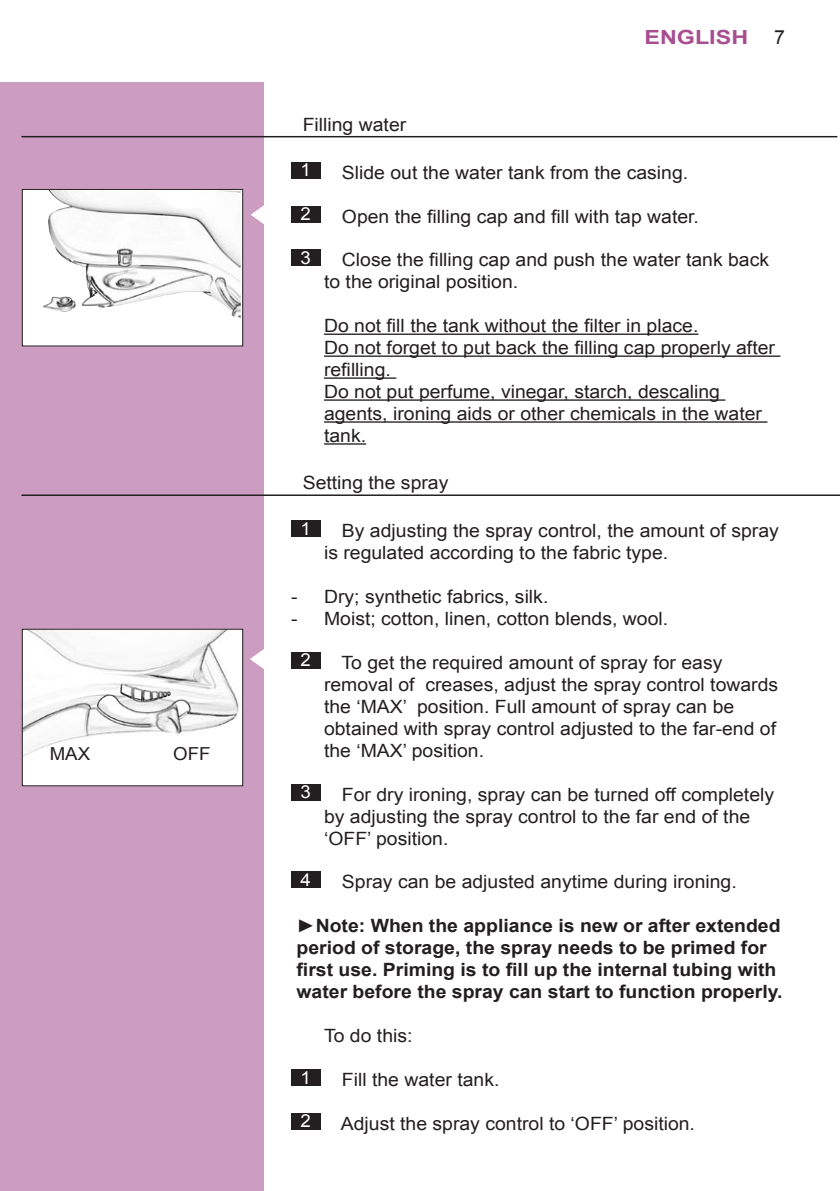
<style>
.page{position:relative;width:840px;height:1191px;background:#fff}
.page>*{position:absolute;margin:0;border:0;box-sizing:border-box;transform-origin:0 0}
.t1{font:700 19.4px "Arial";color:#a84d90;scale:1.2 1}
.t2{font:19.4px "Arial";color:#231f20}
.t3{font:18.2px/22px "Arial";color:#231f20;scale:1.06 1}
.t4{font:700 18.2px/22px "Arial";color:#231f20;scale:1.06 1}
.t5{font:18px "Arial";color:#fff;scale:1.04 1}
.t6{font:18px "Arial";color:#231f20;scale:1.04 1}
</style>
<div class="page">
<div style="left:0;top:83px;width:264px;height:1108px;background:#cc9cc1"></div>
<hr style="left:21px;top:136px;width:815px;height:1px;background:#231f20">
<div style="left:291px;top:162px;width:29px;height:17px;background:#231f20"></div>
<div style="left:291px;top:205px;width:29px;height:17px;background:#231f20"></div>
<div style="left:291px;top:249px;width:29px;height:17px;background:#231f20"></div>
<hr style="left:324px;top:333px;width:374px;height:2px;background:#231f20">
<hr style="left:324px;top:355px;width:456px;height:2px;background:#231f20">
<hr style="left:324px;top:377px;width:72px;height:2px;background:#231f20">
<hr style="left:324px;top:399px;width:401px;height:2px;background:#231f20">
<hr style="left:324px;top:421px;width:443px;height:2px;background:#231f20">
<hr style="left:324px;top:443px;width:42px;height:1px;background:#231f20">
<hr style="left:21px;top:494px;width:818px;height:2px;background:#231f20">
<div style="left:291px;top:520px;width:29px;height:17px;background:#231f20"></div>
<div style="left:291px;top:652px;width:29px;height:17px;background:#231f20"></div>
<div style="left:291px;top:783px;width:29px;height:17px;background:#231f20"></div>
<div style="left:291px;top:871px;width:29px;height:17px;background:#231f20"></div>
<div style="left:291px;top:1069px;width:29px;height:17px;background:#231f20"></div>
<div style="left:291px;top:1113px;width:29px;height:16px;background:#231f20"></div>
<div style="left:22px;top:189px;width:220px;height:157px;background:#fff"></div>
<img style="left:43px;top:191px;width:197px;height:127px">
<div style="left:22px;top:189px;width:220px;height:157px;border:1px solid #231f20"></div>
<img style="left:24px;top:631px;width:216px;height:153px">
<div style="left:22px;top:629px;width:220px;height:157px;border:1px solid #231f20"></div>
<div style="left:50px;top:747px;width:168px;height:26px;background:#fff"></div>
<svg style="left:250px;top:649px;width:14px;height:20px"></svg>
<svg style="left:250px;top:205px;width:14px;height:19px"></svg>
<p class="t6" style="left:50px;top:742px;width:40px">MAX</p>
<p class="t6" style="left:173px;top:742px;width:37px">OFF</p>
<p class="t1" style="left:644px;top:24px;width:88px">ENGLISH</p>
<p class="t2" style="left:773px;top:24px;width:12px">7</p>
<p class="t3" style="left:302px;top:113px;width:99px">Filling water</p>
<p class="t5" style="left:300px;top:158px;width:11px">1</p>
<p class="t3" style="left:342px;top:161px;width:328px">Slide out the water tank from the casing.</p>
<p class="t5" style="left:300px;top:202px;width:11px">2</p>
<p class="t3" style="left:342px;top:205px;width:338px">Open the filling cap and fill with tap water.</p>
<p class="t5" style="left:300px;top:246px;width:11px">3</p>
<p class="t3" style="left:324px;top:249px;width:421px;text-indent:18px">Close the filling cap and push the water tank back to the original position.</p>
<p class="t3" style="left:324px;top:315px;width:354px">Do not fill the tank without the filter in place.</p>
<p class="t3" style="left:324px;top:337px;width:426px">Do not forget to put back the filling cap properly after refilling.</p>
<p class="t3" style="left:324px;top:381px;width:414px">Do not put perfume, vinegar, starch, descaling agents, ironing aids or other chemicals in the water tank.</p>
<p class="t3" style="left:302px;top:472px;width:139px">Setting the spray</p>
<p class="t5" style="left:300px;top:516px;width:11px">1</p>
<p class="t3" style="left:324px;top:520px;width:430px;text-indent:18px">By adjusting the spray control, the amount of spray is regulated according to the fabric type.</p>
<p class="t3" style="left:291px;top:586px;width:244px">- Dry; synthetic fabrics, silk.</p>
<p class="t3" style="left:291px;top:608px;width:357px">- Moist; cotton, linen, cotton blends, wool.</p>
<p class="t5" style="left:300px;top:648px;width:11px">2</p>
<p class="t3" style="left:324px;top:651px;width:429px;text-indent:17px">To get the required amount of spray for easy removal of creases, adjust the spray control towards the ‘MAX’ position. Full amount of spray can be obtained with spray control adjusted to the far-end of the ‘MAX’ position.</p>
<p class="t5" style="left:300px;top:780px;width:11px">3</p>
<p class="t3" style="left:324px;top:783px;width:426px;text-indent:18px">For dry ironing, spray can be turned off completely by adjusting the spray control to the far end of the ‘OFF’ position.</p>
<p class="t5" style="left:300px;top:868px;width:11px">4</p>
<p class="t3" style="left:342px;top:871px;width:374px">Spray can be adjusted anytime during ironing.</p>
<p class="t4" style="left:296px;top:915px;width:460px">►Note: When the appliance is new or after extended period of storage, the spray needs to be primed for first use. Priming is to fill up the internal tubing with water before the spray can start to function properly.</p>
<p class="t3" style="left:324px;top:1025px;width:85px">To do this:</p>
<p class="t5" style="left:300px;top:1065px;width:11px">1</p>
<p class="t3" style="left:342px;top:1068px;width:150px">Fill the water tank.</p>
<p class="t5" style="left:300px;top:1109px;width:11px">2</p>
<p class="t3" style="left:340px;top:1112px;width:335px">Adjust the spray control to ‘OFF’ position.</p>
</div>
